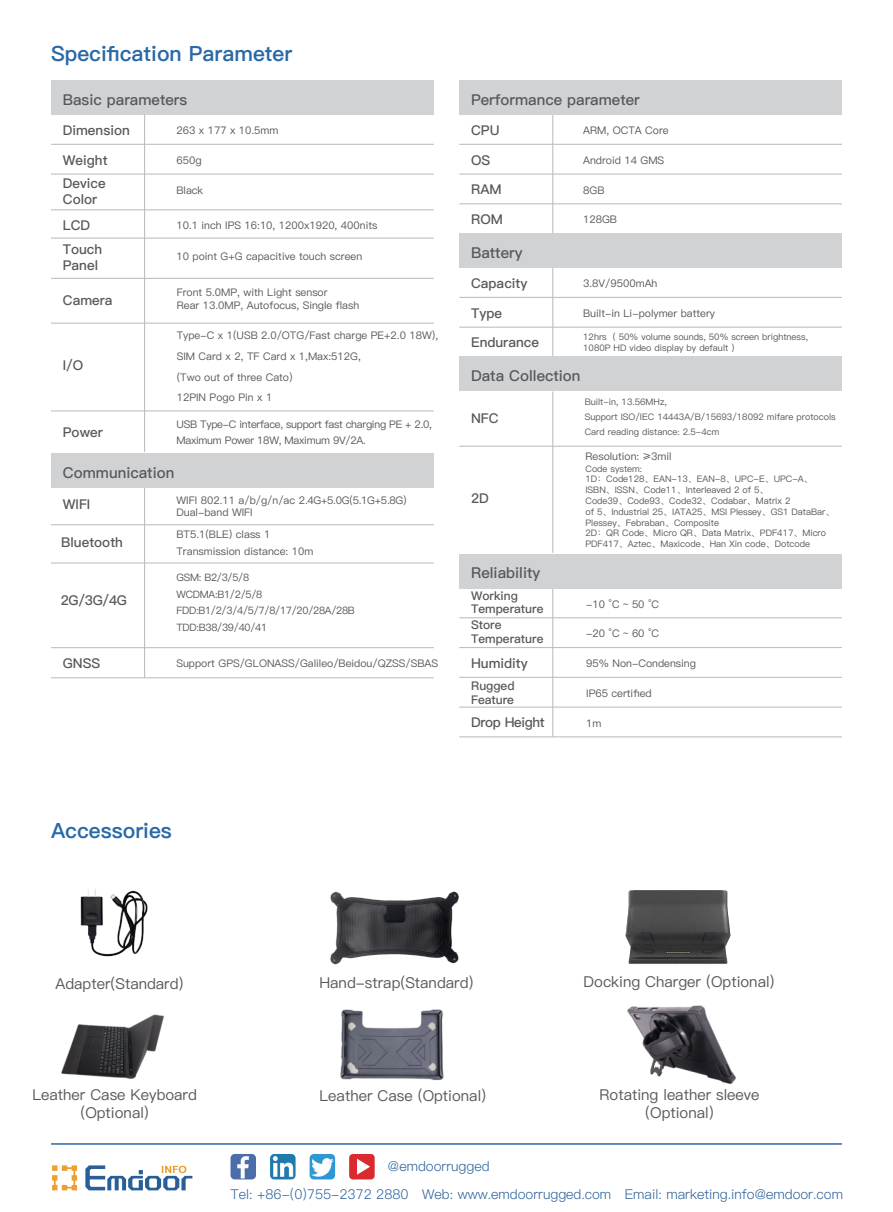
<style>
.page{position:relative;width:893px;height:1212px;background:#fff}
.page>*{position:absolute;margin:0;border:0;box-sizing:border-box;transform-origin:0 0}
.t1{font:21px "Ping Fang SC Heavy";color:#2969a7}
.t2{font:15px/18px "Ping Fang SC Medium";color:#57585a;text-align:center}
.t3{font:15px "Ping Fang SC Bold";color:#57585a}
.t4{font:13.5px/23.4px "Ping Fang SC Bold";color:#57585a}
.t5{font:13.5px "Ping Fang SC Regular";color:#295f99}
.t6{font:13.5px "Ping Fang SC Bold";letter-spacing:-.025em;color:#57585a}
.t7{font:12px/13.5px "Ping Fang SC Bold";color:#57585a}
.t8{font:10.5px/20.9px "Ping Fang SC Medium";color:#57585a}
.t9{font:10.5px/16.5px "Ping Fang SC Medium";letter-spacing:-.025em;color:#57585a}
.t10{font:10.2px/16.5px "Ping Fang SC Medium";letter-spacing:-.025em;color:#57585a}
.t11{font:9px/10.8px "Ping Fang SC Medium";color:#57585a}
</style>
<div class="page">
<hr style="left:51px;top:1143px;width:791px;height:2px;background:#2969a7">
<svg style="left:85px;top:1165px;width:107px;height:25px"></svg>
<svg style="left:52px;top:1165px;width:25px;height:25px"></svg>
<svg style="left:349px;top:1154px;width:26px;height:25px"></svg>
<img style="left:230px;top:1154px;width:26px;height:25px">
<img style="left:270px;top:1154px;width:26px;height:25px">
<img style="left:310px;top:1154px;width:25px;height:25px">
<div style="left:51px;top:80px;width:383px;height:35px;background:#d1d2d4"></div>
<hr style="left:51px;top:144px;width:383px;height:1px;background:#bcbdc0">
<hr style="left:51px;top:174px;width:383px;height:1px;background:#bcbdc0">
<hr style="left:51px;top:209px;width:383px;height:1px;background:#bcbdc0">
<hr style="left:51px;top:238px;width:383px;height:1px;background:#bcbdc0">
<hr style="left:51px;top:278px;width:383px;height:1px;background:#bcbdc0">
<hr style="left:144px;top:115px;width:1px;height:337px;background:#bcbdc0">
<hr style="left:552px;top:115px;width:1px;height:119px;background:#bcbdc0">
<hr style="left:552px;top:268px;width:1px;height:89px;background:#bcbdc0">
<hr style="left:51px;top:323px;width:383px;height:1px;background:#bcbdc0">
<hr style="left:51px;top:410px;width:383px;height:1px;background:#bcbdc0">
<div style="left:459px;top:80px;width:383px;height:35px;background:#d1d2d4"></div>
<hr style="left:459px;top:144px;width:383px;height:1px;background:#bcbdc0">
<hr style="left:459px;top:174px;width:383px;height:1px;background:#bcbdc0">
<hr style="left:459px;top:203px;width:383px;height:1px;background:#bcbdc0">
<hr style="left:144px;top:487px;width:1px;height:191px;background:#bcbdc0">
<hr style="left:51px;top:647px;width:383px;height:1px;background:#bcbdc0">
<hr style="left:51px;top:677px;width:383px;height:1px;background:#bcbdc0">
<div style="left:51px;top:453px;width:383px;height:34px;background:#d1d2d4"></div>
<hr style="left:51px;top:524px;width:383px;height:1px;background:#bcbdc0">
<hr style="left:51px;top:562px;width:383px;height:1px;background:#bcbdc0">
<div style="left:459px;top:234px;width:383px;height:34px;background:#d1d2d4"></div>
<hr style="left:459px;top:297px;width:383px;height:1px;background:#bcbdc0">
<hr style="left:459px;top:327px;width:383px;height:1px;background:#bcbdc0">
<hr style="left:552px;top:588px;width:1px;height:149px;background:#bcbdc0">
<hr style="left:552px;top:391px;width:1px;height:162px;background:#bcbdc0">
<div style="left:459px;top:357px;width:383px;height:34px;background:#d1d2d4"></div>
<hr style="left:459px;top:446px;width:383px;height:1px;background:#bcbdc0">
<div style="left:459px;top:554px;width:383px;height:34px;background:#d1d2d4"></div>
<hr style="left:459px;top:617px;width:383px;height:1px;background:#bcbdc0">
<hr style="left:459px;top:647px;width:383px;height:1px;background:#bcbdc0">
<hr style="left:459px;top:677px;width:383px;height:1px;background:#bcbdc0">
<hr style="left:459px;top:706px;width:383px;height:2px;background:#bcbdc0">
<hr style="left:459px;top:736px;width:383px;height:1px;background:#bcbdc0">
<img style="left:330px;top:891px;width:129px;height:74px">
<img style="left:625px;top:890px;width:106px;height:74px">
<img style="left:80px;top:888px;width:68px;height:69px">
<img style="left:61px;top:1014px;width:103px;height:65px">
<img style="left:340px;top:1009px;width:104px;height:72px">
<img style="left:627px;top:1005px;width:109px;height:79px">
<h1 class="t1" style="left:51px;top:41px;width:243px">Specification Parameter</h1>
<h2 class="t3" style="left:63px;top:90px;width:126px">Basic parameters</h2>
<p class="t4" style="left:63px;top:119px;width:69px">Dimension</p>
<p class="t4" style="left:63px;top:148px;width:46px">Weight<br>Device</p>
<p class="t4" style="left:63px;top:187px;width:36px;line-height:25.8px">Color<br>LCD</p>
<p class="t4" style="left:63px;top:241px;width:41px;line-height:16.2px">Touch<br>Panel</p>
<p class="t4" style="left:63px;top:288px;width:51px">Camera</p>
<p class="t8" style="left:176px;top:120px;width:104px">263 x 177 x 10.5mm</p>
<p class="t8" style="left:176px;top:150px;width:27px">650g</p>
<p class="t8" style="left:176px;top:180px;width:28px">Black</p>
<p class="t8" style="left:176px;top:215px;width:202px">10.1 inch IPS 16:10, 1200x1920, 400nits</p>
<p class="t8" style="left:176px;top:246px;width:187px">10 point G+G capacitive touch screen</p>
<p class="t8" style="left:177px;top:287px;width:184px;line-height:12.6px">Front 5.0MP, with Light sensor<br>Rear 13.0MP, Autofocus, Single flash</p>
<p class="t4" style="left:63px;top:354px;width:22px">I/O</p>
<p class="t4" style="left:63px;top:421px;width:41px">Power</p>
<p class="t8" style="left:177px;top:325px;width:263px">Type-C x 1(USB 2.0/OTG/Fast charge PE+2.0 18W),<br>SIM Card x 2, TF Card x 1,Max:512G,<br>(Two out of three Cato)<br>12PIN Pogo Pin x 1</p>
<p class="t9" style="left:176px;top:416px;width:257px">USB Type-C interface, support fast charging PE + 2.0,<br>Maximum Power 18W, Maximum 9V/2A.</p>
<h2 class="t3" style="left:63px;top:463px;width:113px">Communication</h2>
<p class="t4" style="left:63px;top:493px;width:29px">WIFI</p>
<p class="t4" style="left:61px;top:531px;width:63px">Bluetooth</p>
<p class="t8" style="left:176px;top:494px;width:232px;line-height:11.9px">WIFI 802.11 a/b/g/n/ac 2.4G+5.0G(5.1G+5.8G)<br>Dual-band WIFI</p>
<p class="t8" style="left:176px;top:526px;width:138px;line-height:16.5px">BT5.1(BLE) class 1<br>Transmission distance: 10m</p>
<p class="t10" style="left:176px;top:569px;width:180px">GSM: B2/3/5/8<br>WCDMA:B1/2/5/8<br>FDD:B1/2/3/4/5/7/8/17/20/28A/28B<br>TDD:B38/39/40/41</p>
<p class="t4" style="left:61px;top:589px;width:68px">2G/3G/4G</p>
<p class="t4" style="left:63px;top:652px;width:39px">GNSS</p>
<p class="t8" style="left:176px;top:652px;width:263px">Support GPS/GLONASS/Galileo/Beidou/QZSS/SBAS</p>
<h2 class="t3" style="left:471px;top:90px;width:170px">Performance parameter</h2>
<p class="t4" style="left:471px;top:119px;width:30px">CPU</p>
<p class="t4" style="left:471px;top:148px;width:21px">OS</p>
<p class="t4" style="left:471px;top:178px;width:32px">RAM</p>
<p class="t4" style="left:471px;top:208px;width:33px">ROM</p>
<p class="t8" style="left:583px;top:120px;width:87px">ARM, OCTA Core</p>
<p class="t8" style="left:583px;top:150px;width:83px">Android 14 GMS</p>
<p class="t8" style="left:583px;top:180px;width:23px">8GB</p>
<p class="t8" style="left:583px;top:209px;width:35px">128GB</p>
<h2 class="t3" style="left:471px;top:243px;width:53px">Battery</h2>
<p class="t4" style="left:471px;top:272px;width:58px">Capacity</p>
<p class="t4" style="left:471px;top:301px;width:33px">Type</p>
<p class="t4" style="left:471px;top:331px;width:69px">Endurance</p>
<p class="t8" style="left:583px;top:273px;width:76px">3.8V/9500mAh</p>
<p class="t8" style="left:583px;top:303px;width:133px">Built-in Li-polymer battery</p>
<p class="t11" style="left:583px;top:332px;width:226px">12hrs ( 50% volume sounds, 50% screen brightness,<br>1080P HD video display by default )</p>
<h2 class="t3" style="left:471px;top:367px;width:111px">Data Collection</h2>
<p class="t4" style="left:471px;top:406px;width:29px">NFC</p>
<p class="t11" style="left:585px;top:395px;width:252px;line-height:14.9px">Built-in, 13.56MHz,<br>Support ISO/IEC 14443A/B/15693/18092 mifare protocols<br>Card reading distance: 2.5-4cm</p>
<p class="t4" style="left:471px;top:486px;width:19px">2D</p>
<p class="t8" style="left:585px;top:446px;width:88px">Resolution: ≥3mil</p>
<p class="t11" style="left:585px;top:463px;width:251px">Code system:<br>1D：Code128、EAN-13、EAN-8、UPC-E、UPC-A、ISBN、ISSN、Code11、Interleaved 2 of 5、<br>Code39、Code93、Code32、Codabar、Matrix 2<br>of 5、Industrial 25、IATA25、MSI Plessey、GS1 DataBar、Plessey、Febraban、Composite<br>2D：QR Code、Micro QR、Data Matrix、PDF417、Micro PDF417、Aztec、Maxicode、Han Xin code、Dotcode</p>
<h2 class="t3" style="left:471px;top:564px;width:71px">Reliability</h2>
<p class="t7" style="left:471px;top:589px;width:74px">Working<br>Temperature</p>
<p class="t7" style="left:471px;top:619px;width:74px">Store<br>Temperature</p>
<p class="t4" style="left:471px;top:652px;width:58px">Humidity</p>
<p class="t7" style="left:471px;top:679px;width:45px;line-height:14.4px">Rugged<br>Feature</p>
<p class="t6" style="left:471px;top:714px;width:75px">Drop Height</p>
<p class="t8" style="left:586px;top:712px;width:17px">1m</p>
<p class="t8" style="left:586px;top:593px;width:75px">-10 °C ~ 50 °C</p>
<p class="t8" style="left:586px;top:623px;width:75px">-20 °C ~ 60 °C</p>
<p class="t8" style="left:586px;top:653px;width:111px">95% Non-Condensing</p>
<p class="t8" style="left:586px;top:683px;width:67px">IP65 certified</p>
<h1 class="t1" style="left:51px;top:818px;width:122px">Accessories</h1>
<h2 class="t2" style="left:56px;top:975px;width:129px">Adapter(Standard)</h2>
<h2 class="t2" style="left:319px;top:974px;width:155px">Hand-strap(Standard)</h2>
<h2 class="t2" style="left:584px;top:973px;width:192px">Docking Charger (Optional)</h2>
<h2 class="t2" style="left:32px;top:1086px;width:166px">Leather Case Keyboard (Optional)</h2>
<h2 class="t2" style="left:319px;top:1086px;width:168px">Leather Case (Optional)</h2>
<h2 class="t2" style="left:599px;top:1086px;width:162px">Rotating leather sleeve (Optional)</h2>
<p class="t5" style="left:388px;top:1158px;width:103px">@emdoorrugged</p>
<p class="t5" style="left:230px;top:1185px;width:614px">Tel: +86-(0)755-2372 2880 Web: www.emdoorrugged.com Email: marketing.info@emdoor.com</p>
</div>
